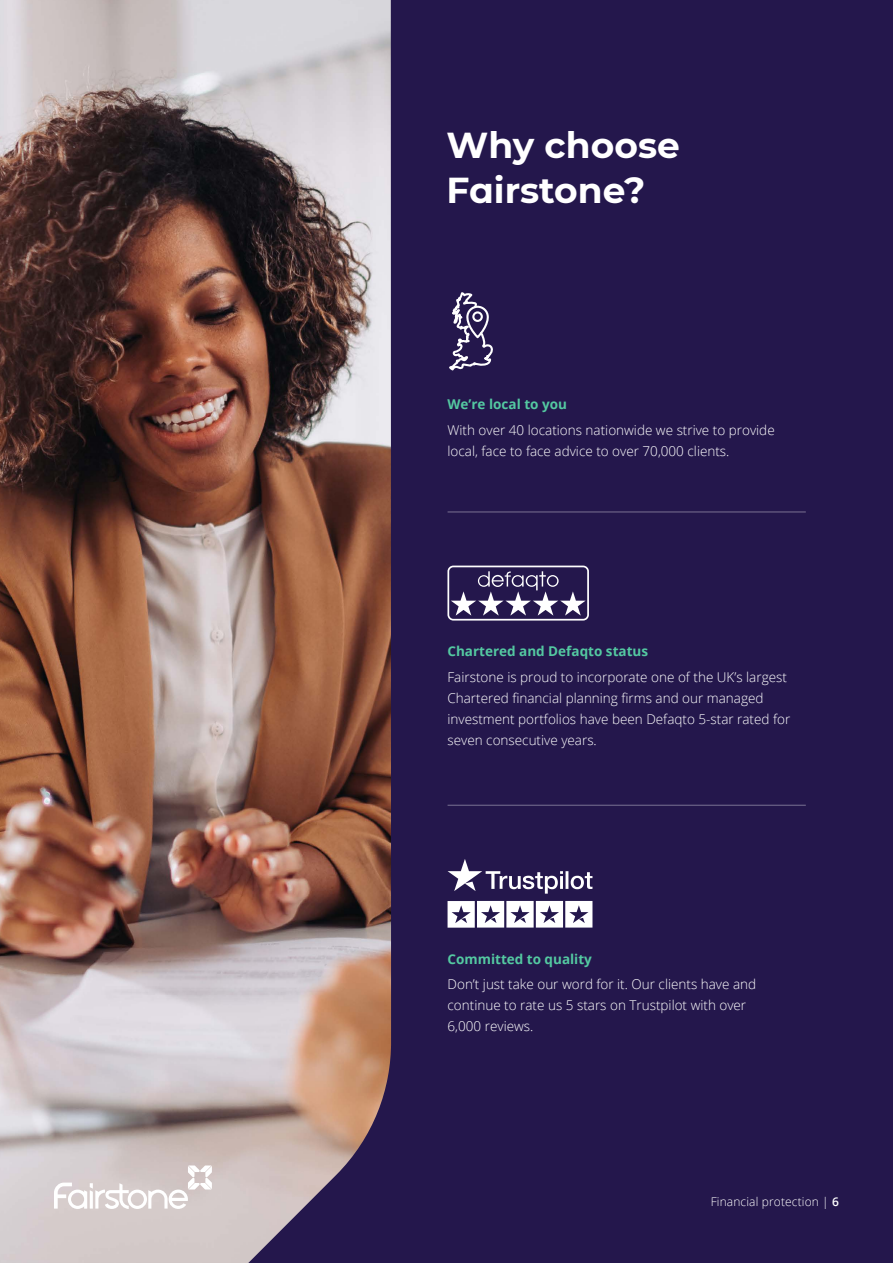
<style>
.page{position:relative;width:893px;height:1263px;background:#24174c}
.page>*{position:absolute;margin:0;border:0;box-sizing:border-box;transform-origin:0 0}
.t1{font:700 36px/45px "Montserrat";color:#fff}
.t2{font:300 13.5px/21px "Open Sans";color:#fff}
.t3{font:700 13.5px "Open Sans";color:#54c9a1}
.t4{font:300 12px "Open Sans";letter-spacing:.01em;color:#fff}
.s1{font-weight:600}
</style>
<div class="page">
<img style="left:0;top:0;width:391px;height:1263px">
<svg style="left:54px;top:1165px;width:158px;height:44px;background:#ddd5d4"></svg>
<svg style="left:449px;top:292px;width:44px;height:79px"></svg>
<div style="left:472px;top:311px;width:11px;height:11px;border:2px solid #fff;border-radius:50%"></div>
<hr style="left:448px;top:512px;width:358px;height:1px;background:#fefeff">
<hr style="left:448px;top:805px;width:358px;height:1px;background:#fefeff">
<svg style="left:448px;top:859px;width:144px;height:35px"></svg>
<svg style="left:448px;top:901px;width:144px;height:27px;background:#cfcdd8"></svg>
<svg style="left:447px;top:566px;width:142px;height:54px"></svg>
<h1 class="t1" style="left:446px;top:121px;width:235px">Why choose<br>Fairstone?</h1>
<p class="t3" style="left:448px;top:395px;width:121px">We’re local to you</p>
<p class="t2" style="left:448px;top:419px;width:329px">With over 40 locations nationwide we strive to provide local, face to face advice to over 70,000 clients.</p>
<p class="t3" style="left:447px;top:642px;width:202px">Chartered and Defaqto status</p>
<p class="t2" style="left:447px;top:666px;width:344px">Fairstone is proud to incorporate one of the UK’s largest Chartered financial planning firms and our managed investment portfolios have been Defaqto 5-star rated for seven consecutive years.</p>
<p class="t3" style="left:448px;top:949px;width:146px">Committed to quality</p>
<p class="t2" style="left:448px;top:973px;width:310px">Don’t just take our word for it. Our clients have and continue to rate us 5 stars on Trustpilot with over<br>6,000 reviews.</p>
<p class="t4" style="left:711px;top:1194px;width:130px">Financial protection | <span class="s1">6</span></p>
</div>
